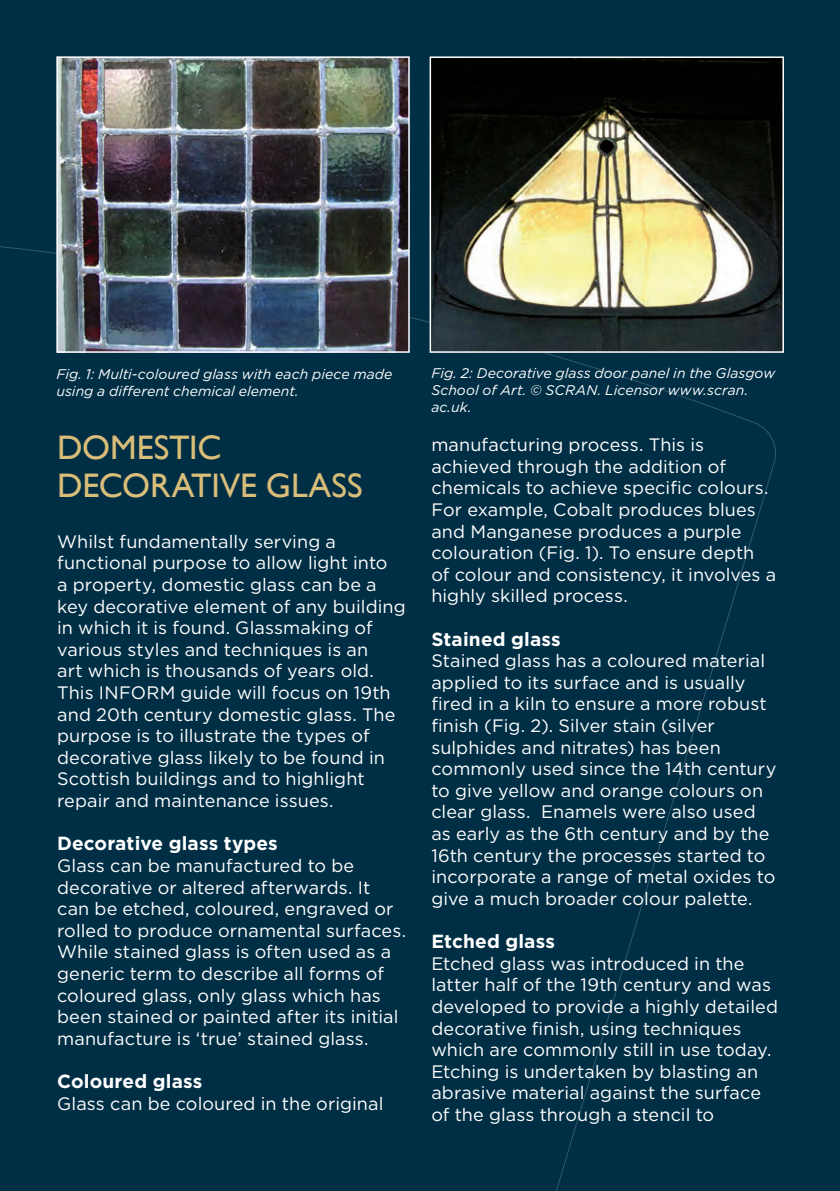
<style>
.page{position:relative;width:840px;height:1191px;background:#fff}
.page>*{position:absolute;margin:0;border:0;box-sizing:border-box;transform-origin:0 0}
.t1{font:34px/38px "Gill Sans";letter-spacing:-.005em;color:#d9bd79}
.t2{font:700 19px "Gotham";letter-spacing:.01em;color:#fff}
.t3{font:18px/21.6px "Gotham";letter-spacing:.005em;color:#fff}
.t4{font:italic 14px/16.8px "Gotham";letter-spacing:.005em;color:#fff}
</style>
<div class="page">
<div style="left:0;top:0;width:839px;height:1191px;background:#002f45"></div>
<img style="left:59px;top:59px;width:347px;height:291px">
<div style="left:56px;top:56px;width:353px;height:297px;border:2px solid #fff"></div>
<img style="left:432px;top:59px;width:348px;height:291px">
<div style="left:429px;top:56px;width:354px;height:297px;border:2px solid #fff"></div>
<p class="t4" style="left:56px;top:365px;width:337px">Fig. 1: Multi-coloured glass with each piece made using a different chemical element.</p>
<h1 class="t1" style="left:57px;top:429px;width:307px">DOMESTIC<br>DECORATIVE GLASS</h1>
<p class="t3" style="left:57px;top:530px;width:350px">Whilst fundamentally serving a functional purpose to allow light into<br>a property, domestic glass can be a key decorative element of any building in which it is found. Glassmaking of various styles and techniques is an<br>art which is thousands of years old.<br>This INFORM guide will focus on 19th and 20th century domestic glass. The purpose is to illustrate the types of decorative glass likely to be found in Scottish buildings and to highlight repair and maintenance issues.</p>
<p class="t2" style="left:57px;top:831px;width:222px">Decorative glass types</p>
<p class="t3" style="left:57px;top:854px;width:350px">Glass can be manufactured to be decorative or altered afterwards. It can be etched, coloured, engraved or rolled to produce ornamental surfaces.<br>While stained glass is often used as a generic term to describe all forms of coloured glass, only glass which has been stained or painted after its initial manufacture is ‘true’ stained glass.</p>
<p class="t2" style="left:57px;top:1068px;width:147px">Coloured glass</p>
<p class="t3" style="left:57px;top:1092px;width:327px">Glass can be coloured in the original</p>
<p class="t4" style="left:431px;top:364px;width:345px">Fig. 2: Decorative glass door panel in the Glasgow<br>School of Art. © SCRAN. Licensor www.scran. ac.uk.</p>
<p class="t3" style="left:431px;top:433px;width:346px">manufacturing process. This is achieved through the addition of chemicals to achieve specific colours.<br>For example, Cobalt produces blues and Manganese produces a purple colouration (Fig. 1). To ensure depth of colour and consistency, it involves a highly skilled process.</p>
<p class="t2" style="left:431px;top:626px;width:131px">Stained glass</p>
<p class="t3" style="left:431px;top:649px;width:346px">Stained glass has a coloured material applied to its surface and is usually fired in a kiln to ensure a more robust finish (Fig. 2). Silver stain (silver sulphides and nitrates) has been commonly used since the 14th century to give yellow and orange colours on clear glass. Enamels were also used as early as the 6th century and by the 16th century the processes started to incorporate a range of metal oxides to give a much broader colour palette.</p>
<p class="t2" style="left:431px;top:928px;width:125px">Etched glass</p>
<p class="t3" style="left:431px;top:952px;width:348px">Etched glass was introduced in the latter half of the 19th century and was developed to provide a highly detailed decorative finish, using techniques which are commonly still in use today.<br>Etching is undertaken by blasting an abrasive material against the surface of the glass through a stencil to</p>
</div>
